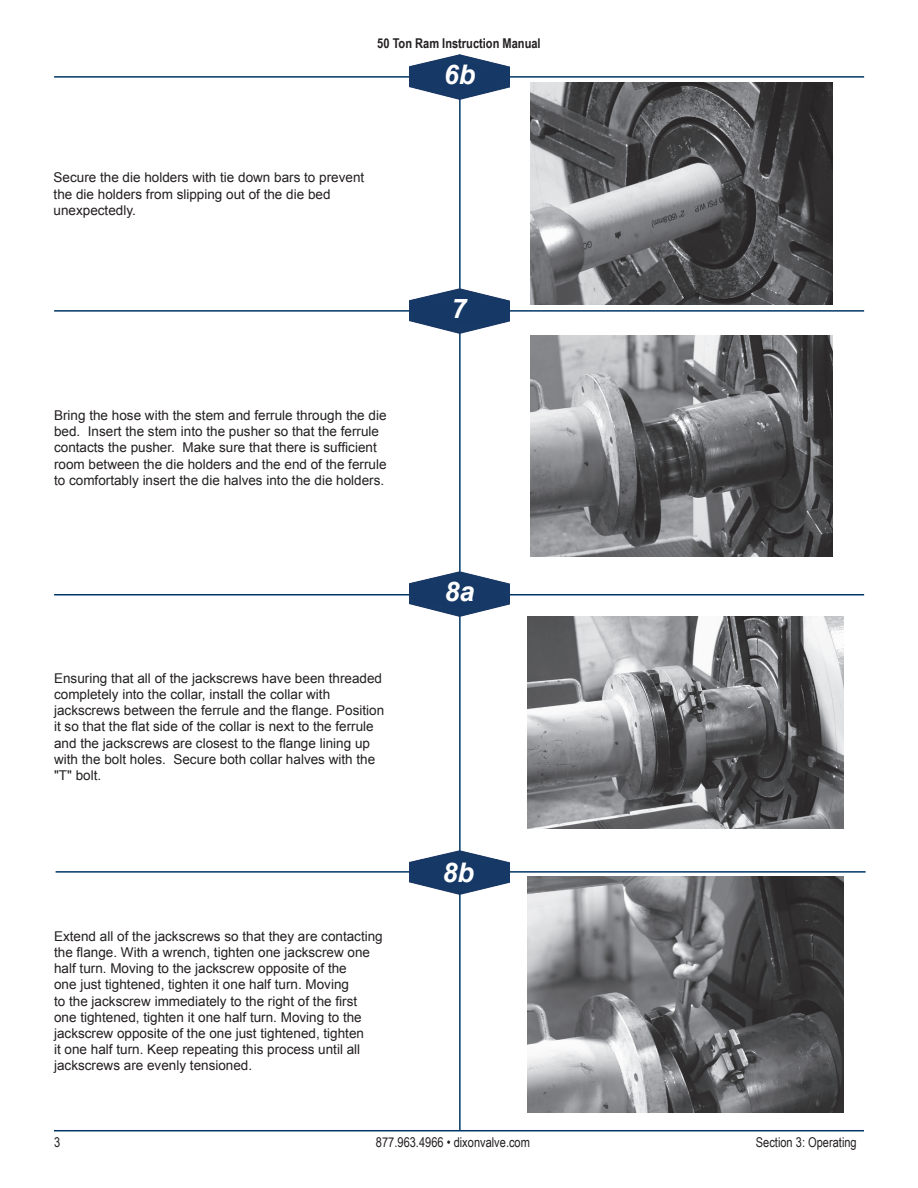
<style>
.page{position:relative;width:918px;height:1188px;background:#fff}
.page>*{position:absolute;margin:0;border:0;box-sizing:border-box;transform-origin:0 0}
.t1{font:italic 700 27px "Arial";color:#fff}
.t2{font:13.5px/16.2px "Arial";color:#231f20}
.t3{font:13.5px "Arial Narrow";color:#231f20}
.t4{font:700 13.5px "Arial Narrow";color:#231f20}
</style>
<div class="page">
<hr style="left:459px;top:77px;width:2px;height:1053px;background:#003667">
<hr style="left:54px;top:76px;width:810px;height:2px;background:#003667">
<img style="left:409px;top:55px;width:100px;height:44px">
<hr style="left:54px;top:310px;width:810px;height:2px;background:#003667">
<img style="left:409px;top:289px;width:100px;height:44px">
<hr style="left:54px;top:594px;width:810px;height:2px;background:#003667">
<img style="left:410px;top:572px;width:100px;height:44px">
<hr style="left:56px;top:871px;width:810px;height:2px;background:#003667">
<img style="left:410px;top:850px;width:100px;height:45px">
<img style="left:528px;top:617px;width:316px;height:211px">
<img style="left:528px;top:876px;width:316px;height:236px">
<img style="left:531px;top:83px;width:301px;height:222px">
<img style="left:531px;top:335px;width:301px;height:222px">
<hr style="left:54px;top:1130px;width:810px;height:1px;background:#003667">
<p class="t4" style="left:377px;top:33px;width:165px">50 Ton Ram Instruction Manual</p>
<p class="t1" style="left:444px;top:57px;width:33px">6b</p>
<p class="t2" style="left:54px;top:170px;width:312px">Secure the die holders with tie down bars to prevent the die holders from slipping out of the die bed unexpectedly.</p>
<p class="t1" style="left:452px;top:291px;width:17px">7</p>
<p class="t2" style="left:54px;top:407px;width:334px">Bring the hose with the stem and ferrule through the die bed. Insert the stem into the pusher so that the ferrule contacts the pusher. Make sure that there is sufficient room between the die holders and the end of the ferrule to comfortably insert the die halves into the die holders.</p>
<p class="t2" style="left:54px;top:670px;width:332px">Ensuring that all of the jackscrews have been threaded completely into the collar, install the collar with jackscrews between the ferrule and the flange. Position it so that the flat side of the collar is next to the ferrule and the jackscrews are closest to the flange lining up with the bolt holes. Secure both collar halves with the "T" bolt.</p>
<p class="t2" style="left:54px;top:928px;width:330px">Extend all of the jackscrews so that they are contacting the flange. With a wrench, tighten one jackscrew one half turn. Moving to the jackscrew opposite of the<br>one just tightened, tighten it one half turn. Moving<br>to the jackscrew immediately to the right of the first one tightened, tighten it one half turn. Moving to the jackscrew opposite of the one just tightened, tighten<br>it one half turn. Keep repeating this process until all jackscrews are evenly tensioned.</p>
<p class="t1" style="left:444px;top:574px;width:32px">8a</p>
<p class="t1" style="left:443px;top:854px;width:33px">8b</p>
<p class="t3" style="left:54px;top:1132px;width:8px">3</p>
<p class="t3" style="left:376px;top:1132px;width:156px">877.963.4966 • dixonvalve.com</p>
<p class="t3" style="left:756px;top:1132px;width:102px">Section 3: Operating</p>
</div>
